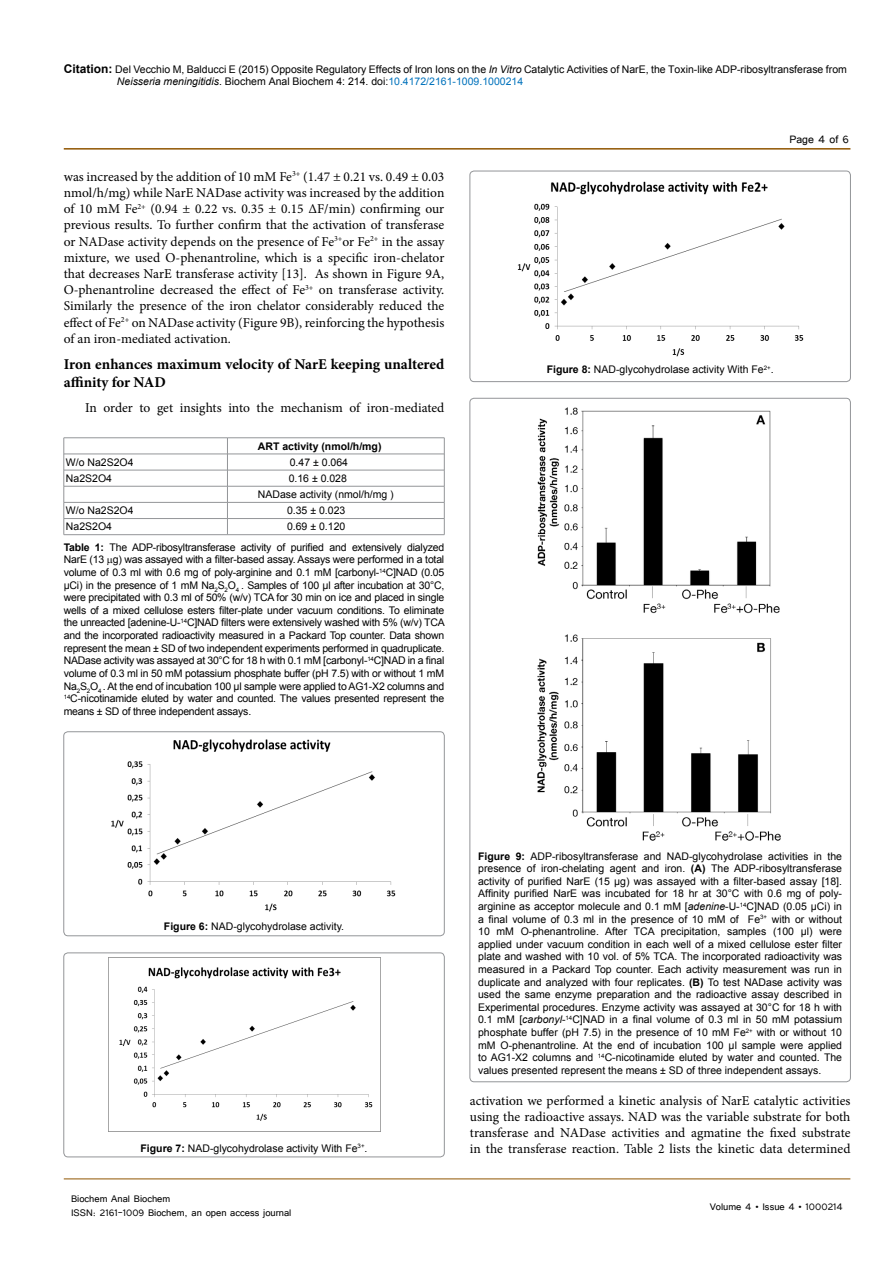
<style>
.page{position:relative;width:893px;height:1263px;background:#fff}
.page>*{position:absolute;margin:0;border:0;box-sizing:border-box;transform-origin:0 0}
.t1{font:700 15px/18px "Minion Pro";letter-spacing:-.005em;color:#000}
.t2{font:13.5px/16.2px "Minion Pro";color:#000;text-align:justify}
.t3{font:13.5px "Tunga";color:#000}
.t4{font:12px/14.4px "Tunga";color:#000}
.t5{font:10.5px/12.6px "Arial";color:#000}
.t6{font:10.5px/20.4px "Arial";letter-spacing:-.02em;color:#000}
.t7{font:700 10.5px "Arial";color:#000}
.s1{font-weight:700;font-size:12px}
.s2{font-style:italic}
.s3{color:#0072bc}
.s4{font-weight:700}
</style>
<div class="page">
<hr style="left:64px;top:148px;width:786px;height:2px;background:#905501">
<hr style="left:64px;top:1179px;width:786px;height:1px;background:#905501">
<hr style="left:64px;top:437px;width:163px;height:1px;background:#939598">
<hr style="left:227px;top:437px;width:217px;height:1px;background:#939598">
<hr style="left:64px;top:454px;width:163px;height:1px;background:#939598">
<hr style="left:227px;top:454px;width:217px;height:1px;background:#939598">
<hr style="left:64px;top:470px;width:163px;height:1px;background:#939598">
<hr style="left:227px;top:470px;width:217px;height:1px;background:#939598">
<hr style="left:64px;top:486px;width:163px;height:1px;background:#939598">
<hr style="left:227px;top:486px;width:217px;height:1px;background:#939598">
<hr style="left:64px;top:502px;width:163px;height:1px;background:#939598">
<hr style="left:227px;top:502px;width:217px;height:1px;background:#939598">
<hr style="left:64px;top:518px;width:163px;height:1px;background:#939598">
<svg style="left:64px;top:438px;width:1px;height:96px"></svg>
<hr style="left:227px;top:518px;width:217px;height:1px;background:#939598">
<svg style="left:227px;top:438px;width:1px;height:96px"></svg>
<svg style="left:444px;top:438px;width:1px;height:97px"></svg>
<hr style="left:64px;top:534px;width:163px;height:1px;background:#939598">
<hr style="left:227px;top:534px;width:217px;height:1px;background:#939598">
<div style="left:64px;top:732px;width:380px;height:204px;border:1px solid #939598;border-radius:4px"></div>
<img style="left:111px;top:739px;width:285px;height:173px">
<div style="left:64px;top:953px;width:380px;height:204px;border:1px solid #939598;border-radius:4px"></div>
<img style="left:119px;top:958px;width:262px;height:173px">
<div style="left:470px;top:171px;width:380px;height:211px;border:1px solid #939598;border-radius:4px"></div>
<img style="left:517px;top:181px;width:287px;height:176px">
<img style="left:537px;top:407px;width:244px;height:434px">
<p class="t5" style="left:117px;top:63px;width:731px;text-indent:-53px"><span class="s1">Citation:</span> Del Vecchio M, Balducci E (2015) Opposite Regulatory Effects of Iron Ions on the <span class="s2">In Vitro</span> Catalytic Activities of NarE, the Toxin-like ADP-ribosyltransferase from<br><span class="s2">Neisseria meningitidis</span>. Biochem Anal Biochem 4: 214. doi:<span class="s3">10.4172/2161-1009.1000214</span></p>
<p class="t2" style="left:64px;top:168px;width:382px">was increased by the addition of 10 mM Fe<sup>3+</sup> (1.47 ± 0.21 vs. 0.49 ± 0.03 nmol/h/mg) while NarE NADase activity was increased by the addition of 10 mM Fe<sup>2+</sup> (0.94 ± 0.22 vs. 0.35 ± 0.15 ∆F/min) confirming our previous results. To further confirm that the activation of transferase or NADase activity depends on the presence of Fe<sup>3+</sup>or Fe<sup>2+</sup> in the assay mixture, we used O-phenantroline, which is a specific iron-chelator that decreases NarE transferase activity [13]. As shown in Figure 9A, O-phenantroline decreased the effect of Fe<sup>3+</sup> on transferase activity.<br>Similarly the presence of the iron chelator considerably reduced the effect of Fe<sup>2+</sup> on NADase activity (Figure 9B), reinforcing the hypothesis of an iron-mediated activation.</p>
<h1 class="t1" style="left:64px;top:355px;width:382px">Iron enhances maximum velocity of NarE keeping unaltered affinity for NAD</h1>
<p class="t2" style="left:85px;top:400px;width:361px">In order to get insights into the mechanism of iron-mediated</p>
<p class="t7" style="left:258px;top:439px;width:125px">ART activity (nmol/h/mg)</p>
<p class="t5" style="left:66px;top:456px;width:69px">W/o Na2S2O4</p>
<p class="t5" style="left:290px;top:456px;width:60px">0.47 ± 0.064</p>
<p class="t5" style="left:66px;top:472px;width:48px">Na2S2O4</p>
<p class="t5" style="left:258px;top:470px;width:137px;line-height:16.2px;text-indent:31px">0.16 ± 0.028<br>NADase activity (nmol/h/mg )</p>
<p class="t5" style="left:66px;top:504px;width:69px">W/o Na2S2O4</p>
<p class="t5" style="left:287px;top:504px;width:60px">0.35 ± 0.023</p>
<p class="t5" style="left:66px;top:521px;width:48px">Na2S2O4</p>
<p class="t6" style="left:64px;top:517px;width:382px;text-indent:223px">0.69 ± 0.120<br><span class="s4">Table 1:</span> The ADP-ribosyltransferase activity of purified and extensively dialyzed</p>
<p class="t5" style="left:64px;top:554px;width:383px;text-align:justify">NarE (13 g) was assayed with a filter-based assay. Assays were performed in a total volume of 0.3 ml with 0.6 mg of poly-arginine and 0.1 mM [carbonyl-<sup>14</sup>C]NAD (0.05 μCi) in the presence of 1 mM Na<sub>2</sub>S<sub>2</sub>O<sub>4</sub> . Samples of 100 µl after incubation at 30°C, were precipitated with 0.3 ml of 50% (w/v) TCA for 30 min on ice and placed in single wells of a mixed cellulose esters filter-plate under vacuum conditions. To eliminate the unreacted [adenine-U-<sup>14</sup>C]NAD filters were extensively washed with 5% (w/v) TCA and the incorporated radioactivity measured in a Packard Top counter. Data shown represent the mean ± SD of two independent experiments performed in quadruplicate.<br>NADase activity was assayed at 30°C for 18 h with 0.1 mM [carbonyl-<sup>14</sup>C]NAD in a final volume of 0.3 ml in 50 mM potassium phosphate buffer (pH 7.5) with or without 1 mM Na<sub>2</sub>S<sub>2</sub>O<sub>4</sub> . At the end of incubation 100 µl sample were applied to AG1-X2 columns and <sup>14</sup>C-nicotinamide eluted by water and counted. The values presented represent the means ± SD of three independent assays.</p>
<p class="t3" style="left:789px;top:131px;width:61px">Page 4 of 6</p>
<p class="t5" style="left:547px;top:363px;width:228px"><span class="s4">Figure 8:</span> NAD-glycohydrolase activity With Fe<sup>2+</sup>.</p>
<p class="t5" style="left:164px;top:920px;width:182px"><span class="s4">Figure 6:</span> NAD-glycohydrolase activity.</p>
<p class="t5" style="left:141px;top:1142px;width:228px"><span class="s4">Figure 7:</span> NAD-glycohydrolase activity With Fe<sup>3+</sup>.</p>
<p class="t4" style="left:71px;top:1190px;width:222px">Biochem Anal Biochem<br>ISSN: 2161-1009 Biochem, an open access journal</p>
<p class="t5" style="left:478px;top:850px;width:365px;text-align:justify"><span class="s4">Figure 9:</span> ADP-ribosyltransferase and NAD-glycohydrolase activities in the presence of iron-chelating agent and iron. <span class="s4">(A)</span> The ADP-ribosyltransferase activity of purified NarE (15 μg) was assayed with a filter-based assay [18].<br>Affinity purified NarE was incubated for 18 hr at 30°C with 0.6 mg of poly&shy;arginine as acceptor molecule and 0.1 mM [<span class="s2">adenine</span>-U-<sup>14</sup>C]NAD (0.05 μCi) in a final volume of 0.3 ml in the presence of 10 mM of Fe<sup>3+</sup> with or without 10 mM O-phenantroline. After TCA precipitation, samples (100 μl) were applied under vacuum condition in each well of a mixed cellulose ester filter plate and washed with 10 vol. of 5% TCA. The incorporated radioactivity was measured in a Packard Top counter. Each activity measurement was run in duplicate and analyzed with four replicates. <span class="s4">(B)</span> To test NADase activity was used the same enzyme preparation and the radioactive assay described in Experimental procedures. Enzyme activity was assayed at 30°C for 18 h with 0.1 mM [<span class="s2">carbonyl</span>-<sup>14</sup>C]NAD in a final volume of 0.3 ml in 50 mM potassium phosphate buffer (pH 7.5) in the presence of 10 mM Fe<sup>2+</sup> with or without 10 mM O-phenantroline. At the end of incubation 100 μl sample were applied to AG1-X2 columns and <sup>14</sup>C-nicotinamide eluted by water and counted. The values presented represent the means ± SD of three independent assays.</p>
<p class="t2" style="left:470px;top:1092px;width:382px">activation we performed a kinetic analysis of NarE catalytic activities using the radioactive assays. NAD was the variable substrate for both transferase and NADase activities and agmatine the fixed substrate in the transferase reaction. Table 2 lists the kinetic data determined</p>
<p class="t4" style="left:710px;top:1199px;width:135px">Volume 4 • Issue 4 • 1000214</p>
</div>
